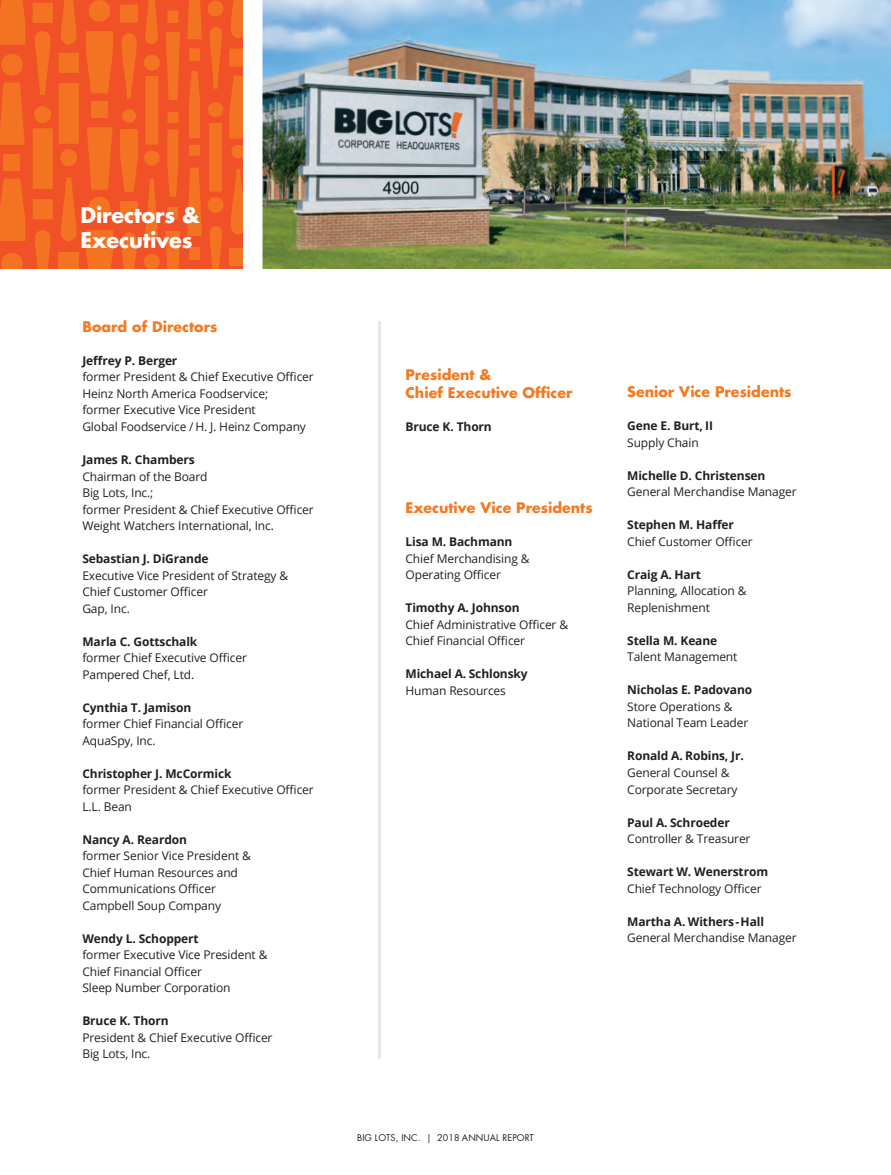
<style>
.page{position:relative;width:891px;height:1175px;background:#fff}
.page>*{position:absolute;margin:0;border:0;box-sizing:border-box;transform-origin:0 0}
.t1{font:700 21px/25.5px "Futura Std";letter-spacing:-.01em;color:#fff}
.t2{font:700 14.25px/18px "Futura Std";color:#f47921}
.t3{font:12px/16.5px "Open Sans";letter-spacing:-.01em;color:#231f20}
.t4{font:700 12px "Open Sans";letter-spacing:-.01em;color:#231f20}
.t5{font:9px "Futura Std";letter-spacing:.01em;color:#231f20}
</style>
<div class="page">
<img style="left:262px;top:0;width:629px;height:269px">
<hr style="left:378px;top:321px;width:3px;height:738px;background:#e6e7e9">
<div style="left:0;top:0;width:245px;height:269px;background:#f05127"></div>
<div style="left:89px;top:197px;width:21px;height:21px;background:#f47323;border-radius:50%"></div>
<svg style="left:120px;top:4px;width:18px;height:19px"></svg>
<svg style="left:145px;top:0;width:13px;height:44px"></svg>
<svg style="left:167px;top:10px;width:11px;height:13px"></svg>
<svg style="left:122px;top:33px;width:15px;height:90px"></svg>
<svg style="left:120px;top:129px;width:18px;height:90px"></svg>
<svg style="left:144px;top:55px;width:16px;height:186px"></svg>
<svg style="left:166px;top:32px;width:14px;height:91px"></svg>
<svg style="left:167px;top:129px;width:11px;height:90px"></svg>
<svg style="left:61px;top:0;width:16px;height:44px"></svg>
<svg style="left:33px;top:3px;width:20px;height:20px"></svg>
<svg style="left:59px;top:53px;width:20px;height:188px"></svg>
<svg style="left:33px;top:31px;width:20px;height:188px"></svg>
<svg style="left:0;top:83px;width:25px;height:62px"></svg>
<div style="left:1px;top:54px;width:22px;height:22px;background:#f47323;border-radius:50%"></div>
<svg style="left:0;top:179px;width:25px;height:62px;background:#f36f23"></svg>
<div style="left:4px;top:154px;width:16px;height:16px;background:#f47323"></div>
<svg style="left:87px;top:127px;width:26px;height:63px"></svg>
<div style="left:89px;top:0;width:21px;height:22px;background:#f47323;border-radius:50%"></div>
<svg style="left:86px;top:31px;width:27px;height:62px;background:#f36e23"></svg>
<div style="left:91px;top:102px;width:17px;height:16px;background:#f47323"></div>
<svg style="left:187px;top:145px;width:15px;height:91px"></svg>
<svg style="left:189px;top:48px;width:11px;height:90px"></svg>
<svg style="left:187px;top:0;width:15px;height:39px"></svg>
<svg style="left:122px;top:232px;width:15px;height:37px"></svg>
<svg style="left:144px;top:254px;width:16px;height:15px"></svg>
<svg style="left:166px;top:231px;width:14px;height:38px"></svg>
<div style="left:59px;top:252px;width:20px;height:17px;background:#f47323"></div>
<svg style="left:35px;top:230px;width:16px;height:39px"></svg>
<svg style="left:1px;top:253px;width:22px;height:16px"></svg>
<svg style="left:86px;top:230px;width:27px;height:39px"></svg>
<svg style="left:208px;top:0;width:35px;height:269px"></svg>
<div style="left:189px;top:247px;width:11px;height:13px;background:#f47323"></div>
<div style="left:243px;top:0;width:19px;height:282px;background:#fff"></div>
<svg style="left:0;top:0;width:25px;height:45px"></svg>
<h1 class="t1" style="left:81px;top:202px;width:121px">Directors &amp;<br>Executives</h1>
<p class="t2" style="left:82px;top:317px;width:137px">Board of Directors</p>
<p class="t4" style="left:82px;top:352px;width:97px">Jeffrey P. Berger</p>
<p class="t3" style="left:82px;top:368px;width:233px">former President &amp; Chief Executive Officer Heinz North America Foodservice;<br>former Executive Vice President<br>Global Foodservice / H. J. Heinz Company</p>
<p class="t4" style="left:82px;top:451px;width:114px">James R. Chambers</p>
<p class="t3" style="left:82px;top:467px;width:233px">Chairman of the Board<br>Big Lots, Inc.;<br>former President &amp; Chief Executive Officer<br>Weight Watchers International, Inc.</p>
<p class="t4" style="left:82px;top:550px;width:128px">Sebastian J. DiGrande</p>
<p class="t3" style="left:82px;top:566px;width:207px">Executive Vice President of Strategy &amp;<br>Chief Customer Officer<br>Gap, Inc.</p>
<p class="t4" style="left:82px;top:632px;width:116px">Marla C. Gottschalk</p>
<p class="t3" style="left:82px;top:649px;width:166px">former Chief Executive Officer<br>Pampered Chef, Ltd.</p>
<p class="t4" style="left:82px;top:698px;width:110px">Cynthia T. Jamison</p>
<p class="t3" style="left:82px;top:715px;width:162px">former Chief Financial Officer<br>AquaSpy, Inc.</p>
<p class="t4" style="left:82px;top:764px;width:151px">Christopher J. McCormick</p>
<p class="t3" style="left:82px;top:781px;width:233px">former President &amp; Chief Executive Officer<br>L.L. Bean</p>
<p class="t4" style="left:82px;top:830px;width:106px">Nancy A. Reardon</p>
<p class="t3" style="left:82px;top:847px;width:170px">former Senior Vice President &amp;<br>Chief Human Resources and<br>Communications Officer<br>Campbell Soup Company</p>
<p class="t4" style="left:82px;top:929px;width:118px">Wendy L. Schoppert</p>
<p class="t3" style="left:82px;top:946px;width:187px">former Executive Vice President &amp;<br>Chief Financial Officer<br>Sleep Number Corporation</p>
<p class="t4" style="left:82px;top:1012px;width:88px">Bruce K. Thorn</p>
<p class="t3" style="left:82px;top:1028px;width:192px">President &amp; Chief Executive Officer<br>Big Lots, Inc.</p>
<p class="t2" style="left:406px;top:365px;width:168px">President &amp;<br>Chief Executive Officer</p>
<p class="t4" style="left:406px;top:418px;width:88px">Bruce K. Thorn</p>
<p class="t2" style="left:406px;top:498px;width:189px">Executive Vice Presidents</p>
<p class="t4" style="left:406px;top:533px;width:108px">Lisa M. Bachmann</p>
<p class="t3" style="left:406px;top:550px;width:126px">Chief Merchandising &amp;<br>Operating Officer</p>
<p class="t4" style="left:406px;top:599px;width:116px">Timothy A. Johnson</p>
<p class="t3" style="left:406px;top:616px;width:164px">Chief Administrative Officer &amp;<br>Chief Financial Officer</p>
<p class="t4" style="left:406px;top:665px;width:124px">Michael A. Schlonsky</p>
<p class="t3" style="left:406px;top:682px;width:102px">Human Resources</p>
<p class="t2" style="left:627px;top:383px;width:166px">Senior Vice Presidents</p>
<p class="t4" style="left:627px;top:417px;width:87px">Gene E. Burt, II</p>
<p class="t3" style="left:627px;top:434px;width:73px">Supply Chain</p>
<p class="t4" style="left:627px;top:467px;width:140px">Michelle D. Christensen</p>
<p class="t3" style="left:627px;top:483px;width:171px">General Merchandise Manager</p>
<p class="t4" style="left:627px;top:516px;width:108px">Stephen M. Haffer</p>
<p class="t3" style="left:627px;top:533px;width:127px">Chief Customer Officer</p>
<p class="t4" style="left:627px;top:566px;width:75px">Craig A. Hart</p>
<p class="t3" style="left:627px;top:582px;width:121px">Planning, Allocation &amp;<br>Replenishment</p>
<p class="t4" style="left:627px;top:632px;width:92px">Stella M. Keane</p>
<p class="t3" style="left:627px;top:648px;width:112px">Talent Management</p>
<p class="t4" style="left:627px;top:681px;width:127px">Nicholas E. Padovano</p>
<p class="t3" style="left:627px;top:698px;width:123px">Store Operations &amp;<br>National Team Leader</p>
<p class="t4" style="left:627px;top:747px;width:118px">Ronald A. Robins, Jr.</p>
<p class="t3" style="left:627px;top:764px;width:112px">General Counsel &amp;<br>Corporate Secretary</p>
<p class="t4" style="left:627px;top:813px;width:104px">Paul A. Schroeder</p>
<p class="t3" style="left:627px;top:830px;width:125px">Controller &amp; Treasurer</p>
<p class="t4" style="left:627px;top:863px;width:142px">Stewart W. Wenerstrom</p>
<p class="t3" style="left:627px;top:879px;width:136px">Chief Technology Officer</p>
<p class="t4" style="left:627px;top:912px;width:138px">Martha A. Withers - Hall</p>
<p class="t3" style="left:627px;top:929px;width:171px">General Merchandise Manager</p>
<p class="t5" style="left:357px;top:1132px;width:178px">BIG LOTS, INC. | 2018 ANNUAL REPORT</p>
</div>
